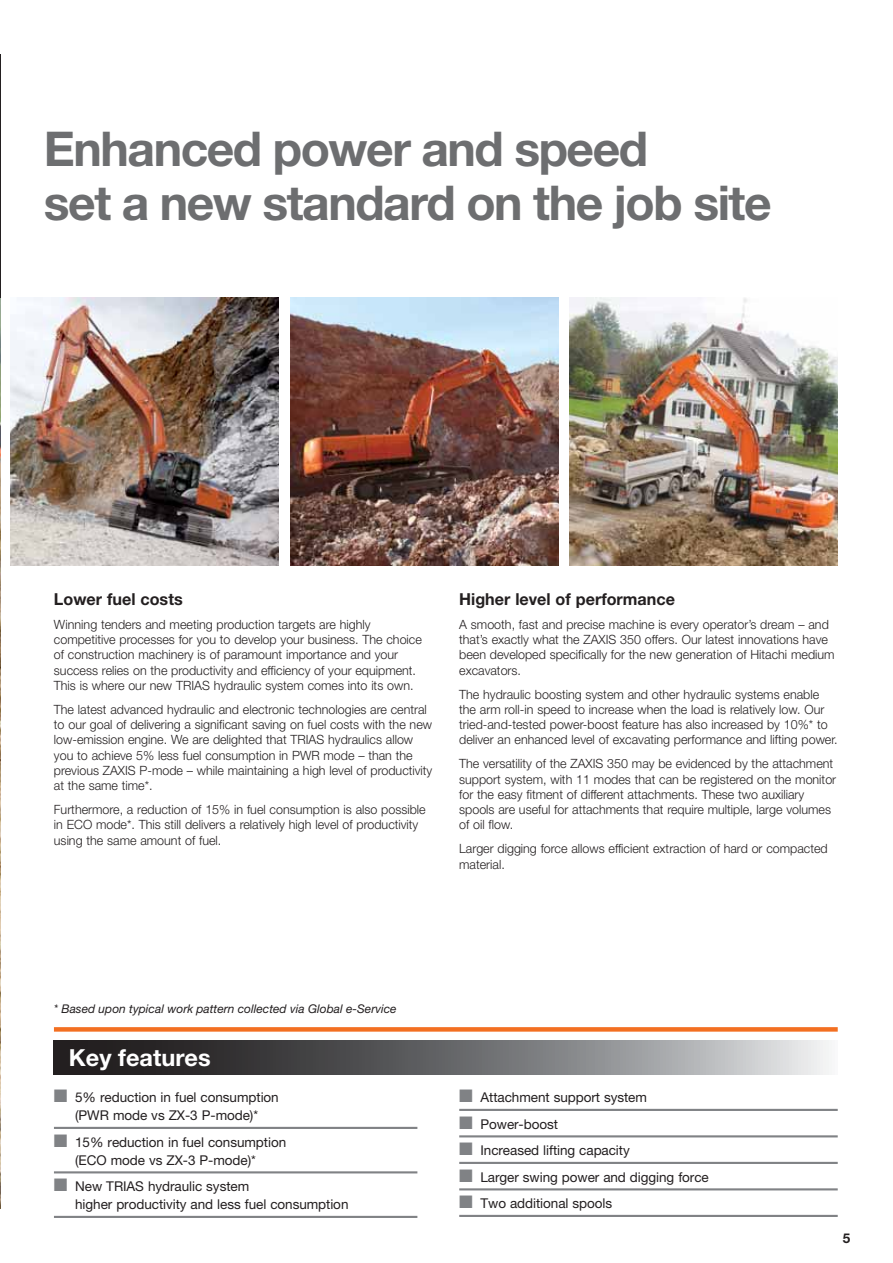
<style>
.page{position:relative;width:893px;height:1263px;background:#fff}
.page>*{position:absolute;margin:0;border:0;box-sizing:border-box;transform-origin:0 0}
.t1{font:700 48px/54.4px "Helvetica Neue LT Pro";letter-spacing:-.03em;color:#6d6e70}
.t2{font:700 23.55px "Helvetica Neue LT Pro";color:#fff}
.t3{font:700 16.5px "Helvetica Neue LT Pro";color:#231f20}
.t4{font:13.5px/18px "Helvetica Neue LT Pro";letter-spacing:-.005em;color:#231f20}
.t5{font:700 13.5px "Helvetica Neue LT Pro";color:#231f20}
.t6{font:300 12.75px/15.3px "Helvetica Neue LT Pro";color:#231f20}
.t7{font:italic 12px "Helvetica Neue LT Pro";color:#231f20}
.s1{color:#808285}
</style>
<div class="page">
<div style="left:54px;top:1027px;width:784px;height:5px;background:#f36f21"></div>
<img style="left:0;top:298px;width:1px;height:911px">
<img style="left:570px;top:298px;width:268px;height:268px">
<img style="left:11px;top:298px;width:267px;height:268px">
<img style="left:290px;top:298px;width:268px;height:268px">
<svg style="left:54px;top:1041px;width:775px;height:34px;background:#6e6e70"></svg>
<hr style="left:0;top:54px;width:1px;height:244px;background:#231f20">
<hr style="left:54px;top:1127px;width:363px;height:2px;background:#808285">
<hr style="left:54px;top:1171px;width:363px;height:2px;background:#808285">
<hr style="left:54px;top:1216px;width:363px;height:2px;background:#808285">
<hr style="left:459px;top:1109px;width:379px;height:2px;background:#808285">
<hr style="left:459px;top:1135px;width:379px;height:2px;background:#808285">
<hr style="left:459px;top:1162px;width:379px;height:2px;background:#808285">
<hr style="left:459px;top:1188px;width:379px;height:2px;background:#808285">
<hr style="left:459px;top:1215px;width:379px;height:2px;background:#808285">
<h1 class="t1" style="left:44px;top:126px;width:729px">Enhanced power and speed<br>set a new standard on the job site</h1>
<p class="t3" style="left:54px;top:593px;width:130px">Lower fuel costs</p>
<p class="t6" style="left:54px;top:618px;width:369px">Winning tenders and meeting production targets are highly competitive processes for you to develop your business. The choice of construction machinery is of paramount importance and your success relies on the productivity and efficiency of your equipment.<br>This is where our new TRIAS hydraulic system comes into its own.</p>
<p class="t6" style="left:54px;top:703px;width:380px">The latest advanced hydraulic and electronic technologies are central to our goal of delivering a significant saving on fuel costs with the new low-emission engine. We are delighted that TRIAS hydraulics allow you to achieve 5% less fuel consumption in PWR mode – than the previous ZAXIS P-mode – while maintaining a high level of productivity at the same time*.</p>
<p class="t6" style="left:54px;top:803px;width:373px">Furthermore, a reduction of 15% in fuel consumption is also possible in ECO mode*. This still delivers a relatively high level of productivity using the same amount of fuel.</p>
<p class="t3" style="left:459px;top:593px;width:217px">Higher level of performance</p>
<p class="t6" style="left:459px;top:618px;width:377px">A smooth, fast and precise machine is every operator’s dream – and that’s exactly what the ZAXIS 350 offers. Our latest innovations have been developed specifically for the new generation of Hitachi medium excavators.</p>
<p class="t6" style="left:459px;top:687px;width:380px">The hydraulic boosting system and other hydraulic systems enable the arm roll-in speed to increase when the load is relatively low. Our tried-and-tested power-boost feature has also increased by 10%* to deliver an enhanced level of excavating performance and lifting power.</p>
<p class="t6" style="left:459px;top:757px;width:378px">The versatility of the ZAXIS 350 may be evidenced by the attachment support system, with 11 modes that can be registered on the monitor for the easy fitment of different attachments. These two auxiliary spools are useful for attachments that require multiple, large volumes of oil flow.</p>
<p class="t6" style="left:459px;top:842px;width:370px">Larger digging force allows efficient extraction of hard or compacted material.</p>
<p class="t7" style="left:54px;top:1004px;width:344px">* Based upon typical work pattern collected via Global e-Service</p>
<h2 class="t2" style="left:69px;top:1049px;width:143px">Key features</h2>
<p class="t4" style="left:54px;top:1090px;width:226px;text-align:center"><span class="s1">■</span> 5% reduction in fuel consumption (PWR mode vs ZX-3 P-mode)*</p>
<p class="t4" style="left:75px;top:1134px;width:212px;text-indent:-21px"><span class="s1">■</span> 15% reduction in fuel consumption (ECO mode vs ZX-3 P-mode)*</p>
<p class="t4" style="left:75px;top:1179px;width:275px;text-indent:-21px"><span class="s1">■</span> New TRIAS hydraulic system<br>higher productivity and less fuel consumption</p>
<p class="t4" style="left:459px;top:1090px;width:189px"><span class="s1">■</span> Attachment support system</p>
<p class="t4" style="left:459px;top:1116px;width:100px"><span class="s1">■</span> Power-boost</p>
<p class="t4" style="left:459px;top:1143px;width:172px"><span class="s1">■</span> Increased lifting capacity</p>
<p class="t4" style="left:459px;top:1169px;width:251px"><span class="s1">■</span> Larger swing power and digging force</p>
<p class="t4" style="left:459px;top:1196px;width:154px"><span class="s1">■</span> Two additional spools</p>
<p class="t5" style="left:843px;top:1233px;width:9px">5</p>
</div>
